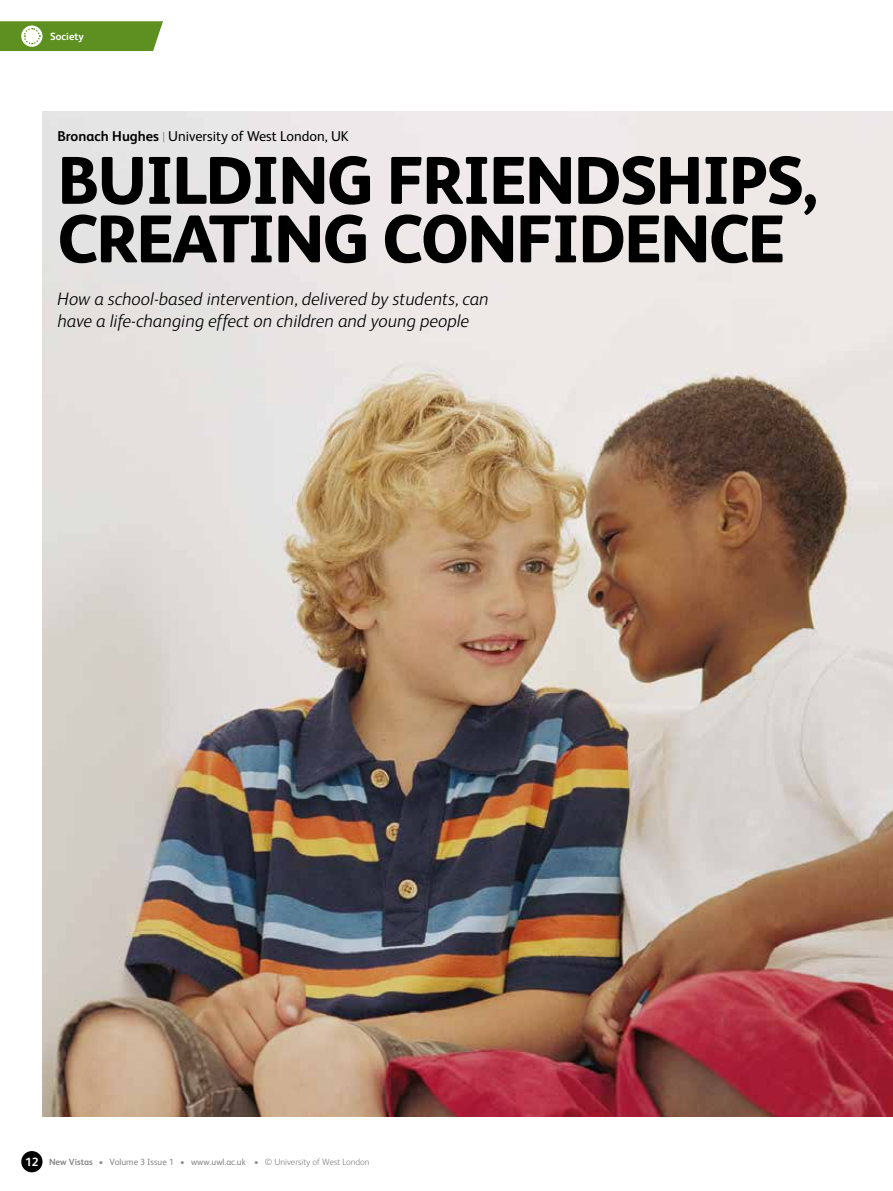
<style>
.page{position:relative;width:893px;height:1191px;background:#fff}
.page>*{position:absolute;margin:0;border:0;box-sizing:border-box;transform-origin:0 0}
.t1{font:800 67.5px/58.5px "FS Albert";letter-spacing:-.03em;color:#000}
.t2{font:italic 300 18px/21.6px "FS Albert";color:#000}
.t3{font:14.25px "FS Albert";color:#000}
.t4{font:700 10.5px "FS Albert";color:#fff}
.t5{font:300 9px "FS Albert";color:#878787}
.s1{font-weight:700}
.s2{font-weight:300;color:#878787}
.s3{font-weight:700;font-size:12px;color:#fff}
.s4{font-weight:400}
</style>
<div class="page">
<div style="left:21px;top:1151px;width:22px;height:21px;background:#000;border-radius:50%"></div>
<img style="left:42px;top:111px;width:851px;height:1005px">
<svg style="left:0;top:21px;width:163px;height:30px;background:#6d9b38"></svg>
<p class="t4" style="left:50px;top:29px;width:35px">Society</p>
<p class="t3" style="left:57px;top:127px;width:293px"><span class="s1">Bronach Hughes</span> <span class="s2">|</span> University of West London, UK</p>
<h1 class="t1" style="left:57px;top:148px;width:762px">BUILDING FRIENDSHIPS,<br>CREATING CONFIDENCE</h1>
<p class="t2" style="left:57px;top:287px;width:433px">How a school-based intervention, delivered by students, can have a life-changing effect on children and young people</p>
<p class="t5" style="left:25px;top:1156px;width:346px"><span class="s3">12</span> <span class="s1">New Vistas</span> • <span class="s4">Volume 3 Issue 1</span> • <span class="s4">www.uwl.ac.uk</span> • © University of West London</p>
</div>
